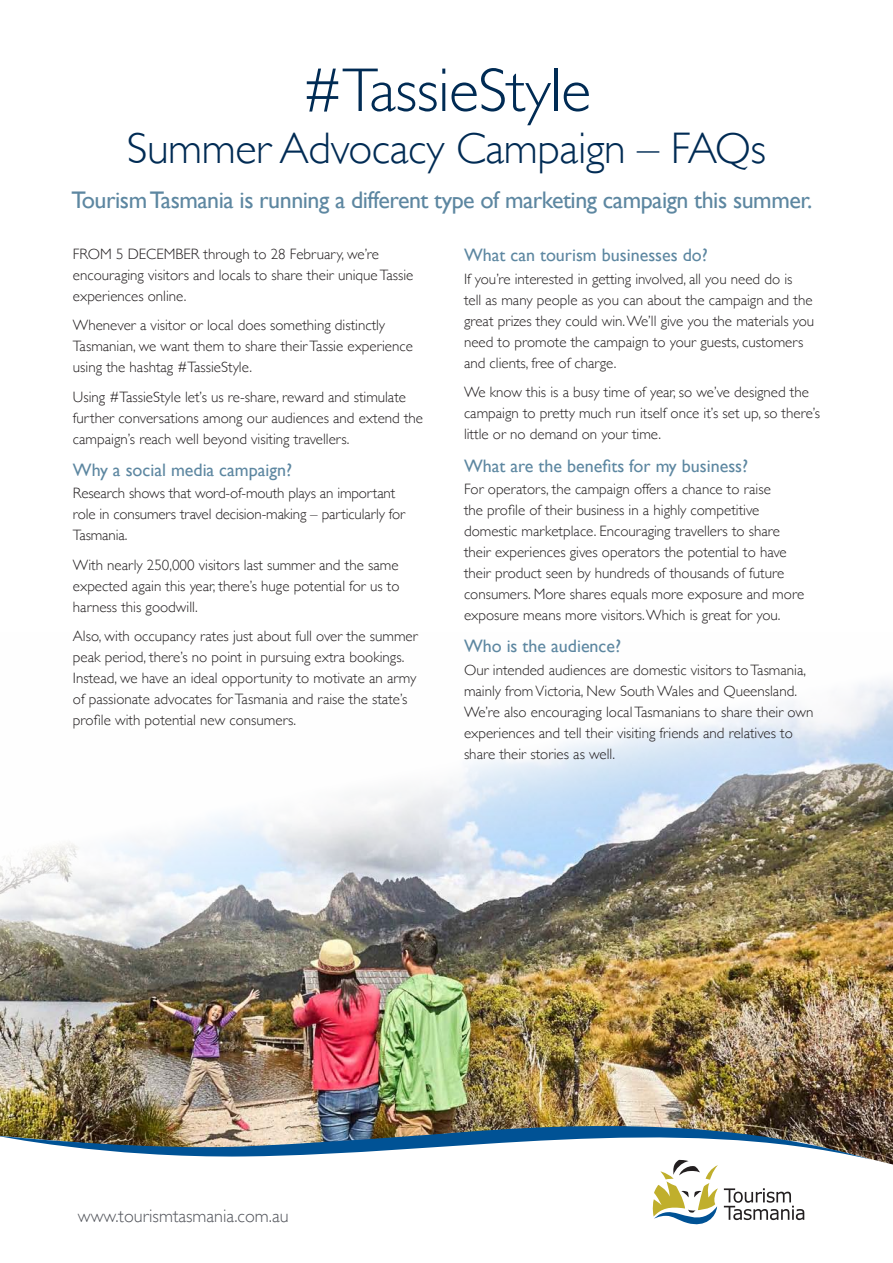
<style>
.page{position:relative;width:893px;height:1263px;background:#fff}
.page>*{position:absolute;margin:0;border:0;box-sizing:border-box;transform-origin:0 0}
.t1{font:300 62.1px "Gill Sans";letter-spacing:-.01em;color:#002b54}
.t2{font:300 44.1px "Gill Sans";letter-spacing:-.01em;color:#002b54}
.t3{font:24px "Gill Sans";letter-spacing:-.02em;color:#5d87a1}
.t4{font:300 18.15px "Gill Sans";color:#53555c}
.t5{font:18px "Gill Sans";color:#5d87a1}
.t6{font:300 15px/21px "Gill Sans";color:#231f20}
</style>
<div class="page">
<img style="left:0;top:681px;width:893px;height:484px">
<svg style="left:0;top:1126px;width:871px;height:98px"></svg>
<h1 class="t1" style="left:302px;top:42px;width:290px">#TassieStyle</h1>
<h2 class="t2" style="left:127px;top:114px;width:641px">Summer Advocacy Campaign – FAQs</h2>
<h3 class="t3" style="left:71px;top:186px;width:742px">Tourism Tasmania is running a different type of marketing campaign this summer.</h3>
<p class="t6" style="left:73px;top:242px;width:342px">FROM 5 DECEMBER through to 28 February, we’re encouraging visitors and locals to share their unique Tassie experiences online.</p>
<p class="t6" style="left:73px;top:314px;width:341px">Whenever a visitor or local does something distinctly<br>Tasmanian, we want them to share their Tassie experience using the hashtag #TassieStyle.</p>
<p class="t6" style="left:73px;top:385px;width:352px">Using #TassieStyle let’s us re-share, reward and stimulate further conversations among our audiences and extend the campaign’s reach well beyond visiting travellers.</p>
<p class="t5" style="left:73px;top:459px;width:221px">Why a social media campaign?</p>
<p class="t6" style="left:73px;top:482px;width:334px">Research shows that word-of-mouth plays an important role in consumers travel decision-making – particularly for<br>Tasmania.</p>
<p class="t6" style="left:73px;top:554px;width:328px;text-align:justify">With nearly 250,000 visitors last summer and the same expected again this year, there’s huge potential for us to harness this goodwill.</p>
<p class="t6" style="left:73px;top:625px;width:346px">Also, with occupancy rates just about full over the summer peak period, there’s no point in pursuing extra bookings.<br>Instead, we have an ideal opportunity to motivate an army of passionate advocates for Tasmania and raise the state’s profile with potential new consumers.</p>
<p class="t5" style="left:464px;top:245px;width:245px">What can tourism businesses do?</p>
<p class="t6" style="left:464px;top:268px;width:352px">If you’re interested in getting involved, all you need do is<br>tell as many people as you can about the campaign and the great prizes they could win. We’ll give you the materials you need to promote the campaign to your guests, customers and clients, free of charge.</p>
<p class="t6" style="left:464px;top:381px;width:358px">We know this is a busy time of year, so we’ve designed the campaign to pretty much run itself once it’s set up, so there’s little or no demand on your time.</p>
<p class="t5" style="left:464px;top:455px;width:286px">What are the benefits for my business?</p>
<p class="t6" style="left:464px;top:478px;width:342px">For operators, the campaign offers a chance to raise<br>the profile of their business in a highly competitive domestic marketplace. Encouraging travellers to share their experiences gives operators the potential to have their product seen by hundreds of thousands of future consumers. More shares equals more exposure and more exposure means more visitors. Which is great for you.</p>
<p class="t5" style="left:464px;top:636px;width:159px">Who is the audience?</p>
<p class="t6" style="left:464px;top:659px;width:351px">Our intended audiences are domestic visitors to Tasmania, mainly from Victoria, New South Wales and Queensland.<br>We’re also encouraging local Tasmanians to share their own experiences and tell their visiting friends and relatives to share their stories as well.</p>
<p class="t4" style="left:78px;top:1202px;width:212px">www.tourismtasmania.com.au</p>
</div>
